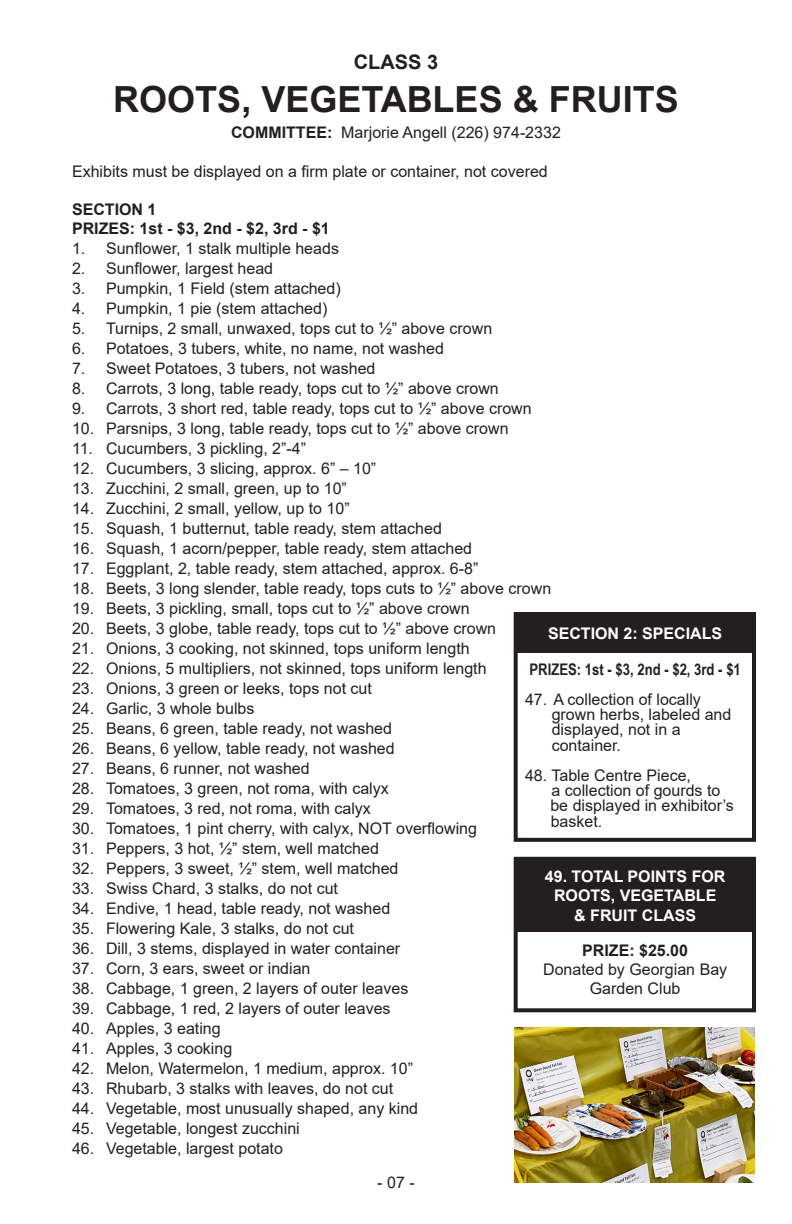
<style>
.page{position:relative;width:792px;height:1224px;background:#fff}
.page>*{position:absolute;margin:0;border:0;box-sizing:border-box;transform-origin:0 0}
.t1{font:700 36px "Arial";color:#231f20}
.t2{font:700 20px "Arial";color:#231f20}
.t3{font:16px/19.2px "Arial";color:#231f20}
.t4{font:700 16px/19.2px "Arial";color:#fff;text-align:center}
.t5{font:700 16px/19.2px "Arial";color:#231f20}
.t6{font:700 16px "Arial Narrow";color:#231f20}
.s1{font-weight:700}
</style>
<div class="page">
<div style="left:514px;top:857px;width:242px;height:155px;border:4px solid #231f20"></div>
<div style="left:516px;top:859px;width:240px;height:73px;background:#231f20"></div>
<div style="left:516px;top:614px;width:240px;height:38px;background:#231f20"></div>
<div style="left:514px;top:612px;width:242px;height:230px;border:4px solid #231f20"></div>
<img style="left:514px;top:1027px;width:241px;height:156px">
<p class="t2" style="left:354px;top:47px;width:86px">CLASS 3</p>
<p class="t1" style="left:113px;top:74px;width:567px">ROOTS, VEGETABLES &amp; FRUITS</p>
<p class="t3" style="left:231px;top:123px;width:331px"><span class="s1">COMMITTEE:</span> Marjorie Angell (226) 974-2332</p>
<p class="t3" style="left:72px;top:161px;width:477px">Exhibits must be displayed on a firm plate or container, not covered</p>
<p class="t5" style="left:72px;top:200px;width:259px">SECTION 1<br>PRIZES: 1st - $3, 2nd - $2, 3rd - $1</p>
<p class="t3" style="left:72px;top:239px;width:269px">1. Sunflower, 1 stalk multiple heads</p>
<p class="t3" style="left:72px;top:259px;width:203px">2. Sunflower, largest head</p>
<p class="t3" style="left:72px;top:279px;width:270px">3. Pumpkin, 1 Field (stem attached)</p>
<p class="t3" style="left:72px;top:299px;width:257px">4. Pumpkin, 1 pie (stem attached)</p>
<p class="t3" style="left:72px;top:319px;width:422px">5. Turnips, 2 small, unwaxed, tops cut to ½” above crown</p>
<p class="t3" style="left:72px;top:339px;width:373px">6. Potatoes, 3 tubers, white, no name, not washed</p>
<p class="t3" style="left:72px;top:359px;width:305px">7. Sweet Potatoes, 3 tubers, not washed</p>
<p class="t3" style="left:72px;top:379px;width:428px">8. Carrots, 3 long, table ready, tops cut to ½” above crown</p>
<p class="t3" style="left:72px;top:399px;width:461px">9. Carrots, 3 short red, table ready, tops cut to ½” above crown</p>
<p class="t3" style="left:72px;top:419px;width:438px">10. Parsnips, 3 long, table ready, tops cut to ½” above crown</p>
<p class="t3" style="left:72px;top:439px;width:236px">11. Cucumbers, 3 pickling, 2”-4”</p>
<p class="t3" style="left:72px;top:459px;width:306px">12. Cucumbers, 3 slicing, approx. 6” – 10”</p>
<p class="t3" style="left:72px;top:479px;width:276px">13. Zucchini, 2 small, green, up to 10”</p>
<p class="t3" style="left:72px;top:499px;width:279px">14. Zucchini, 2 small, yellow, up to 10”</p>
<p class="t3" style="left:72px;top:519px;width:371px">15. Squash, 1 butternut, table ready, stem attached</p>
<p class="t3" style="left:72px;top:539px;width:402px">16. Squash, 1 acorn/pepper, table ready, stem attached</p>
<p class="t3" style="left:72px;top:559px;width:408px">17. Eggplant, 2, table ready, stem attached, approx. 6-8”</p>
<p class="t3" style="left:72px;top:579px;width:481px">18. Beets, 3 long slender, table ready, tops cuts to ½” above crown</p>
<p class="t3" style="left:72px;top:599px;width:399px">19. Beets, 3 pickling, small, tops cut to ½” above crown</p>
<p class="t3" style="left:72px;top:619px;width:426px">20. Beets, 3 globe, table ready, tops cut to ½” above crown</p>
<p class="t3" style="left:72px;top:639px;width:399px">21. Onions, 3 cooking, not skinned, tops uniform length</p>
<p class="t3" style="left:72px;top:659px;width:416px">22. Onions, 5 multipliers, not skinned, tops uniform length</p>
<p class="t3" style="left:72px;top:679px;width:301px">23. Onions, 3 green or leeks, tops not cut</p>
<p class="t3" style="left:72px;top:699px;width:184px">24. Garlic, 3 whole bulbs</p>
<p class="t3" style="left:72px;top:719px;width:322px">25. Beans, 6 green, table ready, not washed</p>
<p class="t3" style="left:72px;top:739px;width:324px">26. Beans, 6 yellow, table ready, not washed</p>
<p class="t3" style="left:72px;top:759px;width:239px">27. Beans, 6 runner, not washed</p>
<p class="t3" style="left:72px;top:779px;width:318px">28. Tomatoes, 3 green, not roma, with calyx</p>
<p class="t3" style="left:72px;top:799px;width:300px">29. Tomatoes, 3 red, not roma, with calyx</p>
<p class="t3" style="left:72px;top:819px;width:407px">30. Tomatoes, 1 pint cherry, with calyx, NOT overflowing</p>
<p class="t3" style="left:72px;top:839px;width:309px">31. Peppers, 3 hot, ½” stem, well matched</p>
<p class="t3" style="left:72px;top:859px;width:328px">32. Peppers, 3 sweet, ½” stem, well matched</p>
<p class="t3" style="left:72px;top:879px;width:268px">33. Swiss Chard, 3 stalks, do not cut</p>
<p class="t3" style="left:72px;top:899px;width:320px">34. Endive, 1 head, table ready, not washed</p>
<p class="t3" style="left:72px;top:919px;width:284px">35. Flowering Kale, 3 stalks, do not cut</p>
<p class="t3" style="left:72px;top:939px;width:330px">36. Dill, 3 stems, displayed in water container</p>
<p class="t3" style="left:72px;top:959px;width:240px">37. Corn, 3 ears, sweet or indian</p>
<p class="t3" style="left:72px;top:979px;width:338px">38. Cabbage, 1 green, 2 layers of outer leaves</p>
<p class="t3" style="left:72px;top:999px;width:320px">39. Cabbage, 1 red, 2 layers of outer leaves</p>
<p class="t3" style="left:72px;top:1019px;width:150px">40. Apples, 3 eating</p>
<p class="t3" style="left:72px;top:1039px;width:162px">41. Apples, 3 cooking</p>
<p class="t3" style="left:72px;top:1059px;width:343px">42. Melon, Watermelon, 1 medium, approx. 10”</p>
<p class="t3" style="left:72px;top:1079px;width:323px">43. Rhubarb, 3 stalks with leaves, do not cut</p>
<p class="t3" style="left:72px;top:1099px;width:348px">44. Vegetable, most unusually shaped, any kind</p>
<p class="t3" style="left:72px;top:1119px;width:229px">45. Vegetable, longest zucchini</p>
<p class="t3" style="left:72px;top:1139px;width:213px">46. Vegetable, largest potato</p>
<p class="t4" style="left:548px;top:624px;width:176px">SECTION 2: SPECIALS</p>
<p class="t6" style="left:529px;top:657px;width:213px">PRIZES: 1st - $3, 2nd - $2, 3rd - $1</p>
<p class="t3" style="left:552px;top:692px;width:181px;line-height:15.2px;text-indent:-27px">47. A collection of locally grown herbs, labeled and</p>
<p class="t3" style="left:552px;top:720px;width:130px">displayed, not in a</p>
<p class="t3" style="left:552px;top:735px;width:71px">container.</p>
<p class="t3" style="left:551px;top:768px;width:170px;line-height:15.2px;text-indent:-26px">48. Table Centre Piece,<br>a collection of gourds to</p>
<p class="t3" style="left:550px;top:796px;width:185px">be displayed in exhibitor’s</p>
<p class="t3" style="left:551px;top:811px;width:53px">basket.</p>
<p class="t4" style="left:545px;top:867px;width:182px">49. TOTAL POINTS FOR<br>ROOTS, VEGETABLE<br>&amp; FRUIT CLASS</p>
<p class="t3" style="left:543px;top:941px;width:186px;text-align:center"><span class="s1">PRIZE: $25.00<br></span>Donated by Georgian Bay<br>Garden Club</p>
<p class="t3" style="left:377px;top:1172px;width:39px">- 07 -</p>
</div>
